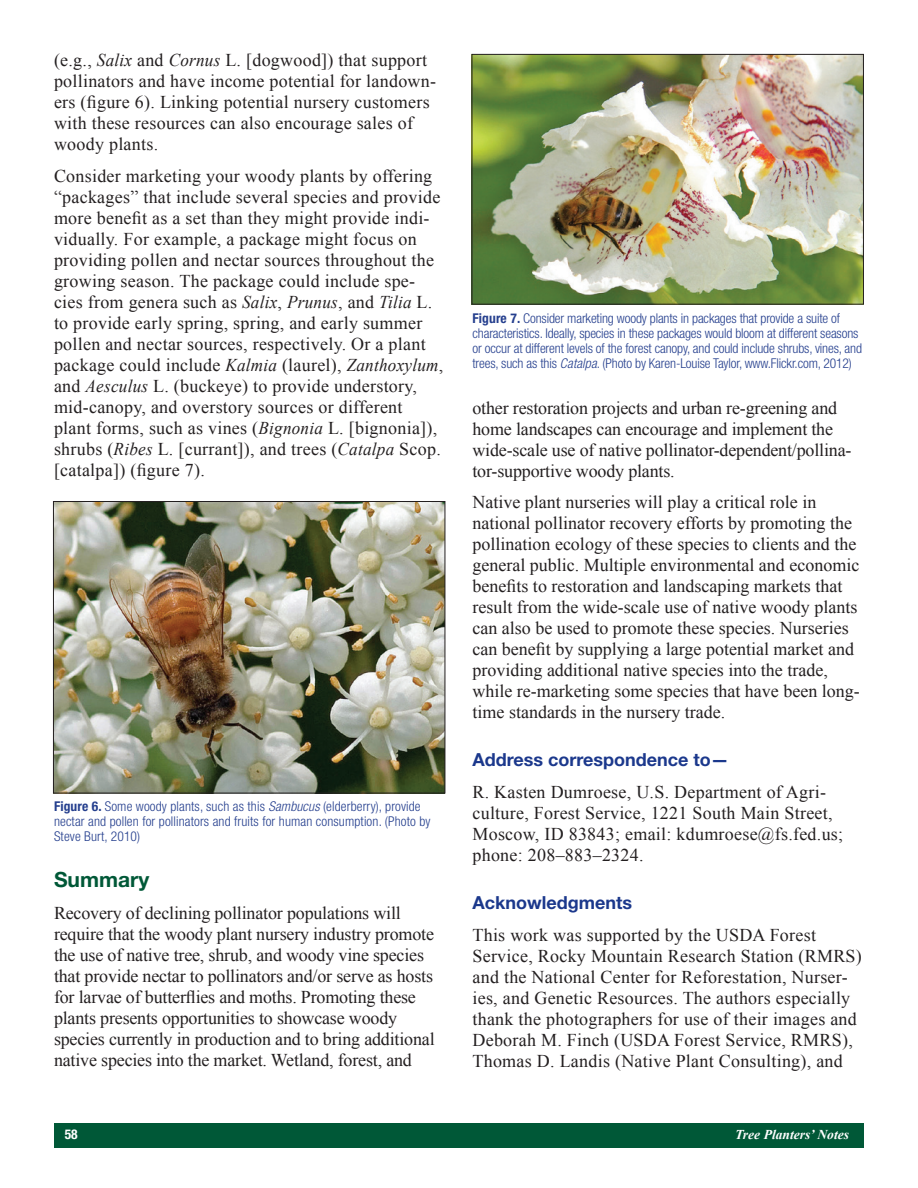
<style>
.page{position:relative;width:918px;height:1188px;background:#fff}
.page>*{position:absolute;margin:0;border:0;box-sizing:border-box;transform-origin:0 0}
.Body_Head_1{font:700 21px "Helvetica Neue LT Std";color:#005837}
.t1{font:18px/21px "Times New Roman";letter-spacing:.015em;color:#231f20}
.t2{font:18px/21px "Times New Roman";letter-spacing:-.01em;color:#231f20}
.Body_Head_2{font:700 18px "Helvetica Neue LT Std";color:#1b388c}
.Captions{font:300 condensed 13.5px/15px "Helvetica Neue LT Std";letter-spacing:-.01em;color:#253f8e}
.Captions-2{font:300 condensed 13.5px/15px "Helvetica Neue LT Std";letter-spacing:.01em;color:#253f8e}
.t3{font:italic 700 13.5px "Times New Roman";color:#fff}
.t4{font:700 condensed 13.5px "Helvetica Neue LT Std";color:#fff}
.s1{font-style:italic}
.s2{font-weight:700}
</style>
<div class="page">
<div style="left:54px;top:1123px;width:810px;height:25px;background:#005837"></div>
<img style="left:474px;top:56px;width:388px;height:247px">
<div style="left:472px;top:54px;width:392px;height:251px;border:1px solid #231f20"></div>
<img style="left:55px;top:503px;width:388px;height:288px">
<div style="left:53px;top:501px;width:392px;height:292px;border:1px solid #231f20"></div>
<p class="t1" style="left:54px;top:50px;width:384px">(e.g., <span class="s1">Salix</span> and <span class="s1">Cornus</span> L. [dogwood]) that support pollinators and have income potential for landown&shy;ers (figure 6). Linking potential nursery customers with these resources can also encourage sales of woody plants.</p>
<p class="t1" style="left:54px;top:165px;width:391px">Consider marketing your woody plants by offering “packages” that include several species and provide more benefit as a set than they might provide indi&shy;vidually. For example, a package might focus on providing pollen and nectar sources throughout the growing season. The package could include spe&shy;cies from genera such as <span class="s1">Salix</span>, <span class="s1">Prunus</span>, and <span class="s1">Tilia</span> L. to provide early spring, spring, and early summer pollen and nectar sources, respectively. Or a plant package could include <span class="s1">Kalmia</span> (laurel), <span class="s1">Zanthoxylum</span>, and <span class="s1">Aesculus</span> L. (buckeye) to provide understory, mid-canopy, and overstory sources or different plant forms, such as vines (<span class="s1">Bignonia</span> L. [bignonia]), shrubs (<span class="s1">Ribes</span> L. [currant]), and trees (<span class="s1">Catalpa</span> Scop. [catalpa]) (figure 7).</p>
<p class="Captions-2" style="left:54px;top:798px;width:378px"><span class="s2">Figure 6.</span> Some woody plants, such as this <span class="s1">Sambucus</span> (elderberry), provide nectar and pollen for pollinators and fruits for human consumption. (Photo by<br>Steve Burt, 2010)</p>
<p class="Body_Head_1" style="left:54px;top:867px;width:97px">Summary</p>
<p class="t2" style="left:54px;top:902px;width:382px">Recovery of declining pollinator populations will require that the woody plant nursery industry promote the use of native tree, shrub, and woody vine species that provide nectar to pollinators and/or serve as hosts for larvae of butterflies and moths. Promoting these plants presents opportunities to showcase woody species currently in production and to bring additional native species into the market. Wetland, forest, and</p>
<p class="Captions" style="left:472px;top:311px;width:391px"><span class="s2">Figure 7.</span> Consider marketing woody plants in packages that provide a suite of characteristics. Ideally, species in these packages would bloom at different seasons or occur at different levels of the forest canopy, and could include shrubs, vines, and trees, such as this <span class="s1">Catalpa</span>. (Photo by Karen-Louise Taylor, www.Flickr.com, 2012)</p>
<p class="t2" style="left:472px;top:397px;width:380px">other restoration projects and urban re-greening and home landscapes can encourage and implement the wide-scale use of native pollinator-dependent/pollina&shy;tor-supportive woody plants.</p>
<p class="t1" style="left:472px;top:492px;width:389px">Native plant nurseries will play a critical role in national pollinator recovery efforts by promoting the pollination ecology of these species to clients and the general public. Multiple environmental and economic benefits to restoration and landscaping markets that result from the wide-scale use of native woody plants can also be used to promote these species. Nurseries can benefit by supplying a large potential market and providing additional native species into the trade, while re-marketing some species that have been long&shy;time standards in the nursery trade.</p>
<p class="Body_Head_2" style="left:472px;top:749px;width:258px">Address correspondence to—</p>
<p class="t1" style="left:472px;top:781px;width:372px">R. Kasten Dumroese, U.S. Department of Agri&shy;culture, Forest Service, 1221 South Main Street, Moscow, ID 83843; email: kdumroese@fs.fed.us; phone: 208–883–2324.</p>
<p class="Body_Head_2" style="left:472px;top:892px;width:161px">Acknowledgments</p>
<p class="t1" style="left:472px;top:924px;width:391px">This work was supported by the USDA Forest Service, Rocky Mountain Research Station (RMRS) and the National Center for Reforestation, Nurser&shy;ies, and Genetic Resources. The authors especially thank the photographers for use of their images and Deborah M. Finch (USDA Forest Service, RMRS), Thomas D. Landis (Native Plant Consulting), and</p>
<p class="t4" style="left:65px;top:1126px;width:14px">58</p>
<p class="t3" style="left:735px;top:1125px;width:115px">Tree Planters’ Notes</p>
</div>
